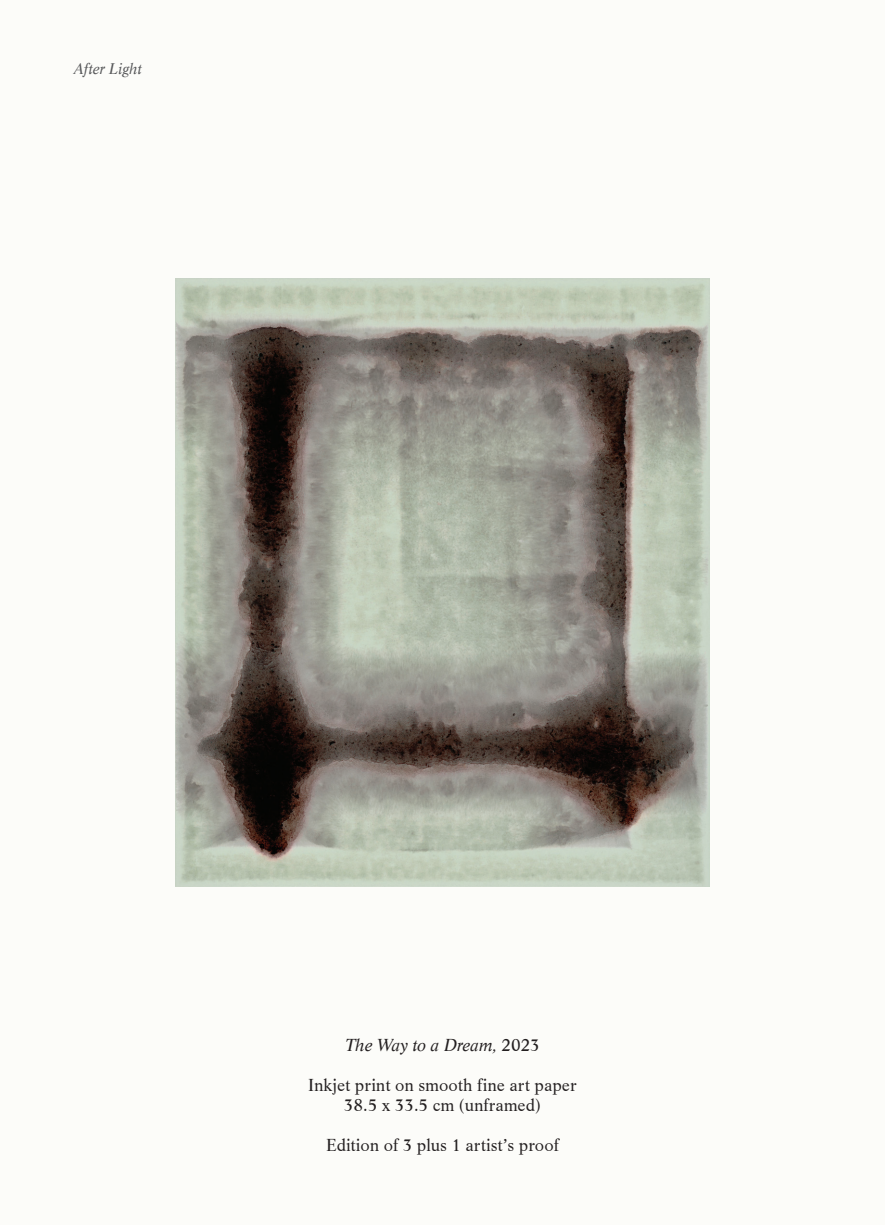
<style>
.page{position:relative;width:885px;height:1225px;background:#fff}
.page>*{position:absolute;margin:0;border:0;box-sizing:border-box;transform-origin:0 0}
.t1{font:18px/20px "Life T";color:#231f20;text-align:center}
.t2{font:italic 18px "Life T";color:#231f20}
.t3{font:italic 16px "Life T";color:#57585a}
.s1{font-style:normal}
</style>
<div class="page">
<div style="left:0;top:0;width:884px;height:1225px;background:#f9f9f4"></div>
<img style="left:175px;top:279px;width:534px;height:607px">
<p class="t3" style="left:74px;top:59px;width:70px">After Light</p>
<p class="t2" style="left:345px;top:1035px;width:196px">The Way to a Dream, <span class="s1">2023</span></p>
<p class="t1" style="left:308px;top:1075px;width:270px">Inkjet print on smooth fine art paper<br>38.5 x 33.5 cm (unframed)</p>
<p class="t1" style="left:326px;top:1135px;width:234px">Edition of 3 plus 1 artist’s proof</p>
</div>
